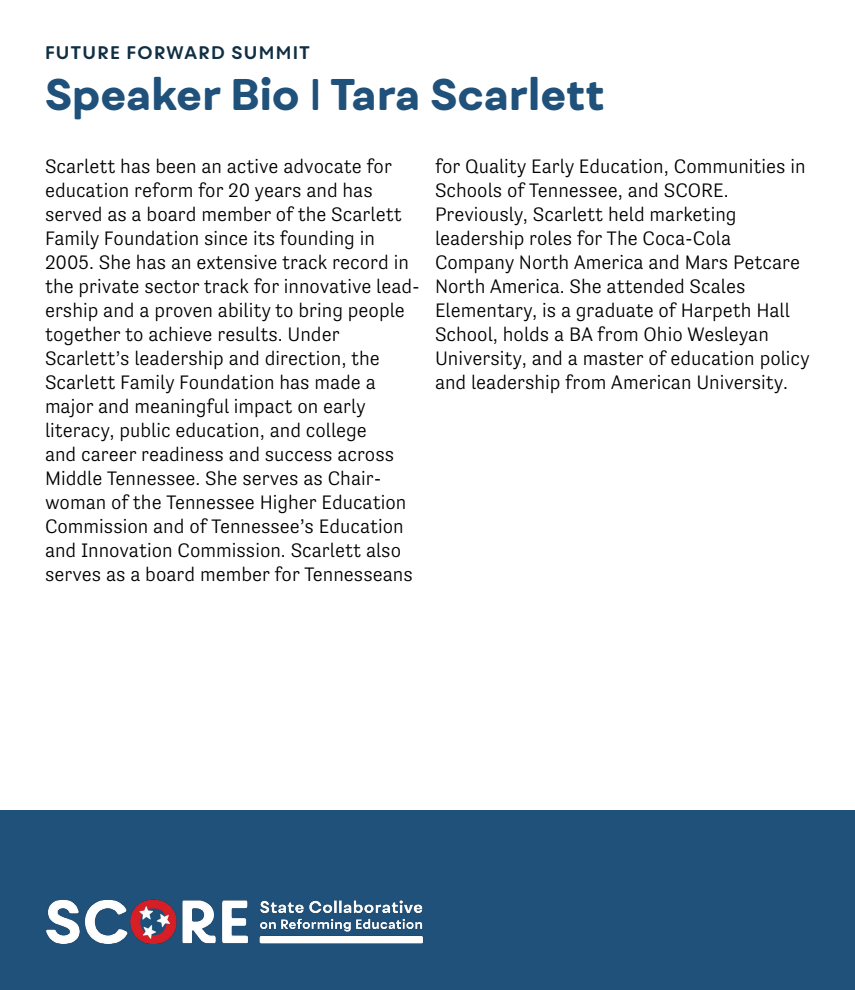
<style>
.page{position:relative;width:855px;height:990px;background:#fff}
.page>*{position:absolute;margin:0;border:0;box-sizing:border-box;transform-origin:0 0}
.t1{font:800 42.5px "Fibra One";letter-spacing:.01em;color:#1f517a}
.t2{font:300 20px/24px "Tenso";color:#000}
.t3{font:700 17.5px "Fibra One";letter-spacing:.075em;color:#102f43}
</style>
<div class="page">
<div style="left:0;top:811px;width:855px;height:179px;background:#1f517a"></div>
<img style="left:46px;top:899px;width:378px;height:45px">
<p class="t3" style="left:45px;top:42px;width:266px">FUTURE FORWARD SUMMIT</p>
<h1 class="t1" style="left:45px;top:68px;width:561px">Speaker Bio | Tara Scarlett</h1>
<p class="t2" style="left:45px;top:154px;width:376px">Scarlett has been an active advocate for education reform for 20 years and has served as a board member of the Scarlett Family Foundation since its founding in 2005. She has an extensive track record in the private sector track for innovative lead&shy;ership and a proven ability to bring people together to achieve results. Under Scarlett’s leadership and direction, the Scarlett Family Foundation has made a major and meaningful impact on early literacy, public education, and college<br>and career readiness and success across Middle Tennessee. She serves as Chair&shy;woman of the Tennessee Higher Education Commission and of Tennessee’s Education and Innovation Commission. Scarlett also serves as a board member for Tennesseans</p>
<p class="t2" style="left:435px;top:154px;width:376px">for Quality Early Education, Communities in Schools of Tennessee, and SCORE.<br>Previously, Scarlett held marketing leadership roles for The Coca-Cola Company North America and Mars Petcare North America. She attended Scales Elementary, is a graduate of Harpeth Hall School, holds a BA from Ohio Wesleyan University, and a master of education policy and leadership from American University.</p>
</div>
